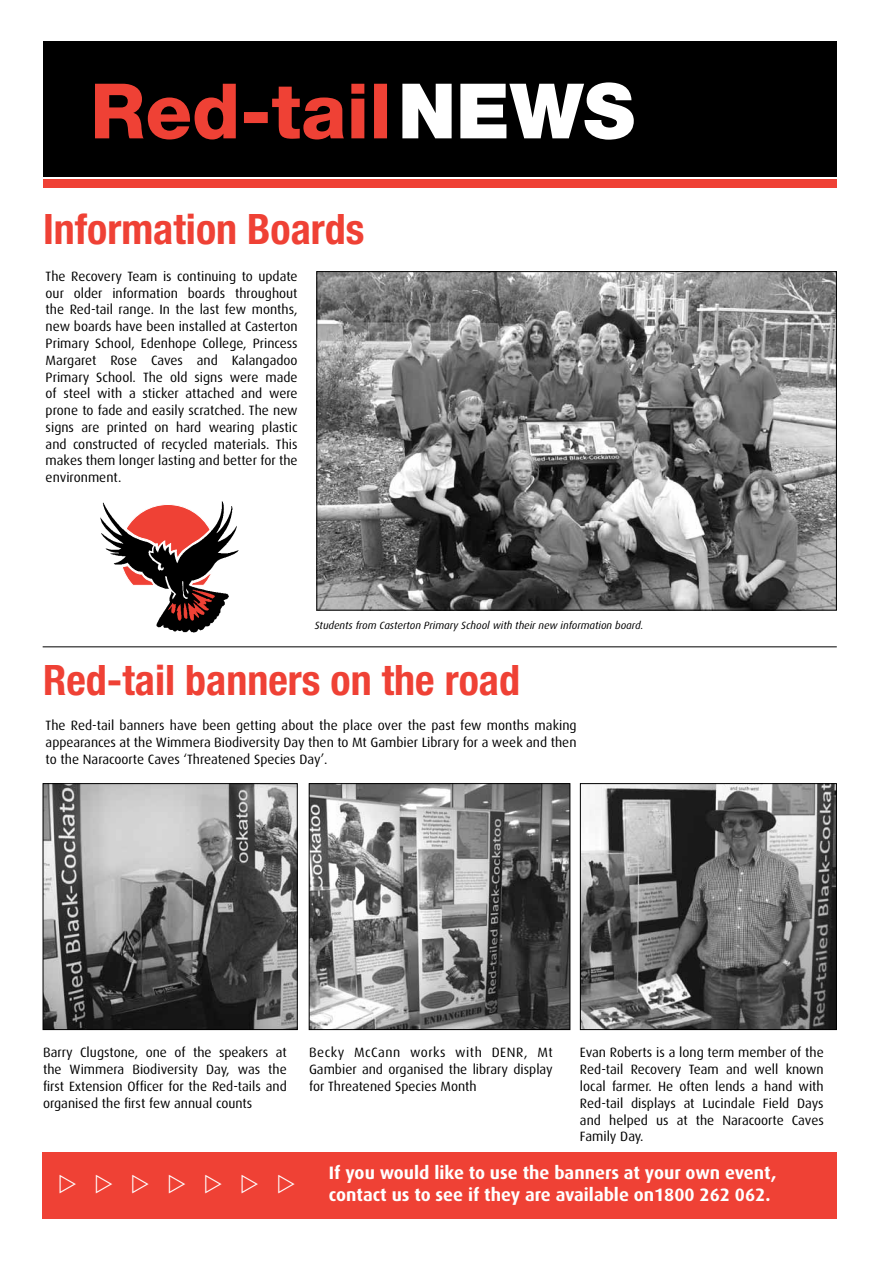
<style>
.page{position:relative;width:893px;height:1263px;background:#fff}
.page>*{position:absolute;margin:0;border:0;box-sizing:border-box;transform-origin:0 0}
.t1{font:700 condensed 42px "Helvetica Neue";color:#ef4135}
.t2{font:700 18px/21.6px "Dax";color:#fff}
.t3{font:13.5px/16.8px "Dax";color:#000;text-align:justify}
.t4{font:italic 10.5px "Dax";color:#000}
</style>
<div class="page">
<div style="left:43px;top:42px;width:794px;height:135px;background:#000"></div>
<svg style="left:402px;top:82px;width:232px;height:58px"></svg>
<svg style="left:95px;top:84px;width:292px;height:55px"></svg>
<div style="left:43px;top:179px;width:794px;height:9px;background:#ef4135"></div>
<img style="left:100px;top:501px;width:139px;height:132px">
<img style="left:318px;top:273px;width:517px;height:335px">
<img style="left:45px;top:785px;width:251px;height:243px">
<div style="left:43px;top:783px;width:255px;height:247px;border:1px solid #000"></div>
<img style="left:311px;top:785px;width:257px;height:243px">
<div style="left:309px;top:783px;width:261px;height:247px;border:1px solid #000"></div>
<img style="left:582px;top:785px;width:253px;height:243px">
<div style="left:580px;top:783px;width:257px;height:247px;border:1px solid #000"></div>
<hr style="left:43px;top:646px;width:794px;height:1px;background:#000">
<div style="left:43px;top:1152px;width:794px;height:66px;background:#ef4135"></div>
<h1 class="t1" style="left:43px;top:204px;width:323px">Information Boards</h1>
<p class="t3" style="left:46px;top:268px;width:254px">The Recovery Team is continuing to update our older information boards throughout the Red-tail range. In the last few months, new boards have been installed at Casterton Primary School, Edenhope College, Princess Margaret Rose Caves and Kalangadoo Primary School. The old signs were made of steel with a sticker attached and were prone to fade and easily scratched. The new signs are printed on hard wearing plastic and constructed of recycled materials. This makes them longer lasting and better for the environment.</p>
<p class="t4" style="left:315px;top:619px;width:330px">Students from Casterton Primary School with their new information board.</p>
<h1 class="t1" style="left:43px;top:655px;width:479px">Red-tail banners on the road</h1>
<p class="t3" style="left:46px;top:717px;width:532px">The Red-tail banners have been getting about the place over the past few months making appearances at the Wimmera Biodiversity Day then to Mt Gambier Library for a week and then to the Naracoorte Caves ‘Threatened Species Day’.</p>
<p class="t3" style="left:43px;top:1044px;width:245px">Barry Clugstone, one of the speakers at the Wimmera Biodiversity Day, was the first Extension Officer for the Red-tails and organised the first few annual counts</p>
<p class="t3" style="left:309px;top:1044px;width:245px">Becky McCann works with DENR, Mt Gambier and organised the library display for Threatened Species Month</p>
<p class="t3" style="left:580px;top:1044px;width:245px">Evan Roberts is a long term member of the Red-tail Recovery Team and well known local farmer. He often lends a hand with Red-tail displays at Lucindale Field Days and helped us at the Naracoorte Caves Family Day.</p>
<h2 class="t2" style="left:329px;top:1162px;width:449px">If you would like to use the banners at your own event, contact us to see if they are available on1800 262 062.</h2>
</div>
